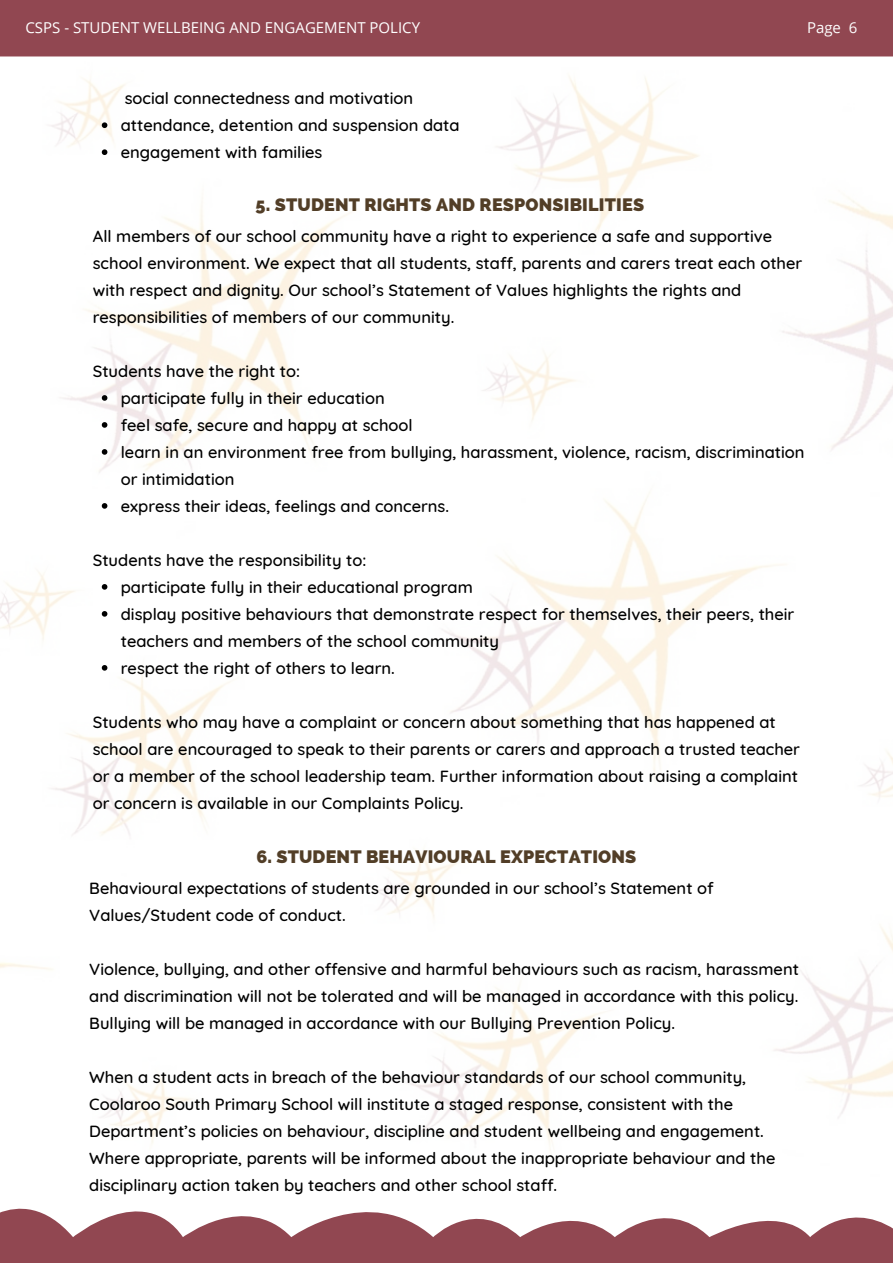
<style>
.page{position:relative;width:893px;height:1264px;background:#fff}
.page>*{position:absolute;margin:0;border:0;box-sizing:border-box;transform-origin:0 0}
.t1{font:800 18px "Raleway";letter-spacing:.01em;color:#523e27}
.t2{font:500 16.5px/27px "Quicksand";color:#000}
.t3{font:15px "Open Sans";color:#fff}
</style>
<div class="page">
<img style="left:0;top:56px;width:892px;height:1089px">
<svg style="left:0;top:1208px;width:892px;height:54px;fill:#914751"></svg>
<div style="left:0;top:0;width:892px;height:56px;background:#914751"></div>
<svg style="left:102px;top:122px;width:5px;height:6px"></svg>
<svg style="left:102px;top:149px;width:5px;height:6px"></svg>
<svg style="left:102px;top:395px;width:5px;height:6px"></svg>
<svg style="left:102px;top:422px;width:5px;height:6px"></svg>
<svg style="left:102px;top:449px;width:5px;height:6px"></svg>
<svg style="left:102px;top:503px;width:5px;height:5px"></svg>
<svg style="left:102px;top:584px;width:5px;height:5px"></svg>
<svg style="left:102px;top:611px;width:5px;height:5px"></svg>
<svg style="left:102px;top:665px;width:5px;height:5px"></svg>
<p class="t3" style="left:25px;top:16px;width:396px">CSPS - STUDENT WELLBEING AND ENGAGEMENT POLICY</p>
<p class="t2" style="left:125px;top:85px;width:290px">social connectedness and motivation</p>
<p class="t2" style="left:121px;top:112px;width:340px">attendance, detention and suspension data</p>
<p class="t2" style="left:121px;top:139px;width:203px">engagement with families</p>
<p class="t1" style="left:255px;top:194px;width:390px">5. STUDENT RIGHTS AND RESPONSIBILITIES</p>
<p class="t3" style="left:807px;top:16px;width:52px">Page 6</p>
<p class="t2" style="left:93px;top:222px;width:711px">All members of our school community have a right to experience a safe and supportive school environment. We expect that all students, staff, parents and carers treat each other with respect and dignity. Our school’s Statement of Values highlights the rights and responsibilities of members of our community.</p>
<p class="t2" style="left:93px;top:357px;width:209px">Students have the right to:</p>
<p class="t2" style="left:121px;top:384px;width:265px">participate fully in their education</p>
<p class="t2" style="left:121px;top:411px;width:293px">feel safe, secure and happy at school</p>
<p class="t2" style="left:121px;top:438px;width:685px">learn in an environment free from bullying, harassment, violence, racism, discrimination or intimidation</p>
<p class="t2" style="left:121px;top:492px;width:330px">express their ideas, feelings and concerns.</p>
<p class="t2" style="left:93px;top:546px;width:275px">Students have the responsibility to:</p>
<p class="t2" style="left:121px;top:573px;width:353px">participate fully in their educational program</p>
<p class="t2" style="left:121px;top:600px;width:675px">display positive behaviours that demonstrate respect for themselves, their peers, their teachers and members of the school community</p>
<p class="t2" style="left:121px;top:654px;width:275px">respect the right of others to learn.</p>
<p class="t2" style="left:93px;top:708px;width:708px">Students who may have a complaint or concern about something that has happened at school are encouraged to speak to their parents or carers and approach a trusted teacher or a member of the school leadership team. Further information about raising a complaint or concern is available in our Complaints Policy.</p>
<p class="t1" style="left:256px;top:845px;width:381px">6. STUDENT BEHAVIOURAL EXPECTATIONS</p>
<p class="t2" style="left:89px;top:874px;width:625px">Behavioural expectations of students are grounded in our school’s Statement of<br>Values/Student code of conduct.</p>
<p class="t2" style="left:89px;top:955px;width:711px;text-align:justify">Violence, bullying, and other offensive and harmful behaviours such as racism, harassment and discrimination will not be tolerated and will be managed in accordance with this policy.<br>Bullying will be managed in accordance with our Bullying Prevention Policy.</p>
<p class="t2" style="left:89px;top:1063px;width:687px">When a student acts in breach of the behaviour standards of our school community, Coolaroo South Primary School will institute a staged response, consistent with the Department’s policies on behaviour, discipline and student wellbeing and engagement.<br>Where appropriate, parents will be informed about the inappropriate behaviour and the disciplinary action taken by teachers and other school staff.</p>
</div>
